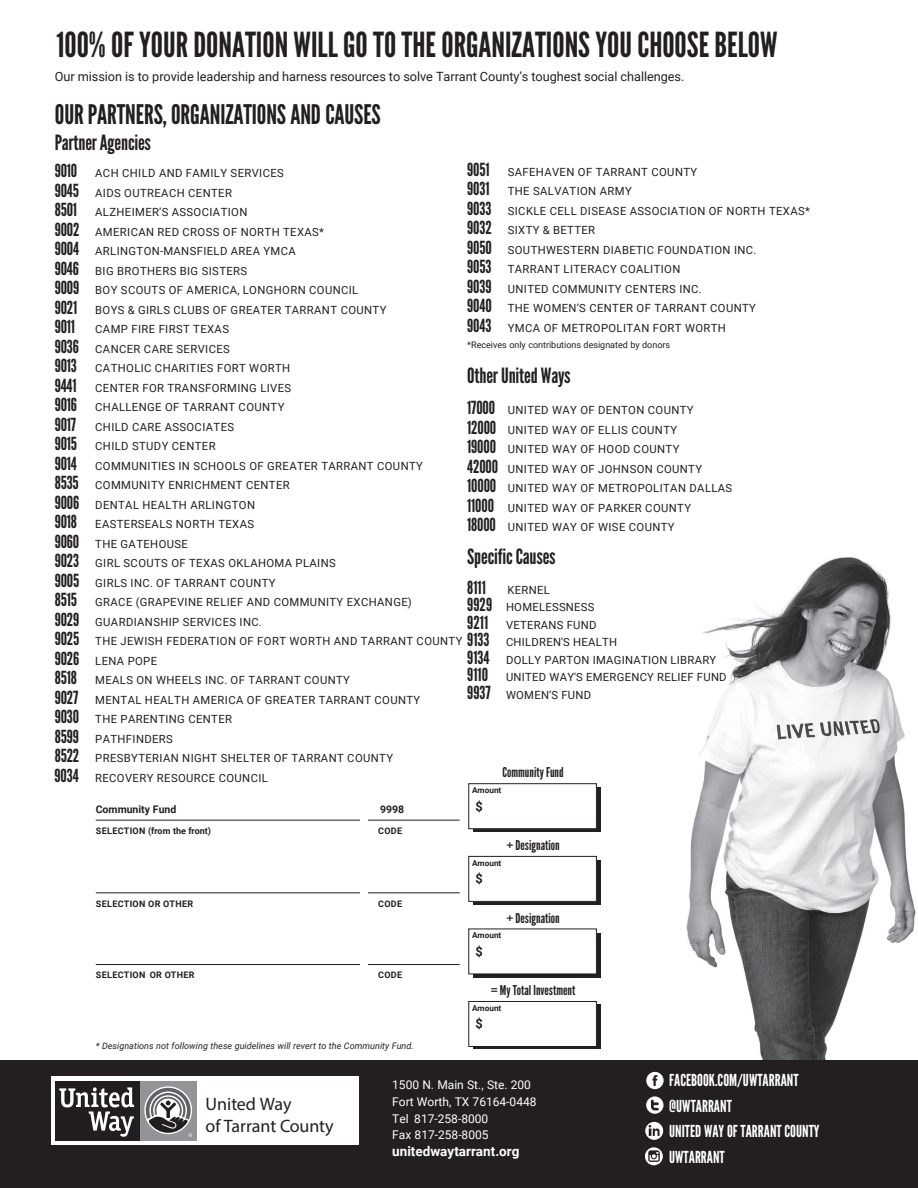
<style>
.page{position:relative;width:918px;height:1188px;background:#fff}
.page>*{position:absolute;margin:0;border:0;box-sizing:border-box;transform-origin:0 0}
.t1{font:34.5px "League Gothic";color:#231f20}
.t2{font:27px "League Gothic";letter-spacing:-.005em;color:#231f20}
.t3{font:21px "League Gothic";letter-spacing:-.01em;color:#231f20}
.t4{font:700 18px/21.6px "Meta";color:#231f20}
.t5{font:16.5px/25.5px "League Gothic";color:#fff}
.t6{font:13.5px "League Gothic";color:#231f20}
.t7{font:700 13.5px "Roboto";color:#fff}
.t8{font:12.75px "Roboto";letter-spacing:-.005em;color:#231f20}
.t9{font:700 12.75px "Roboto";color:#231f20}
.t10{font:12px/17.1px "Roboto";color:#fff}
.t11{font:11.25px/19.5px "Roboto";letter-spacing:.035em;color:#231f20}
.t12{font:700 10.5px "Roboto";color:#231f20}
.t13{font:italic 9px "Roboto";letter-spacing:.005em;color:#231f20}
.t14{font:9px "Roboto";color:#231f20}
.t15{font:700 9px "Roboto";letter-spacing:.035em;color:#231f20}
.t16{font:700 9px "Roboto";color:#231f20}
.t17{font:700 8.1px "Roboto";color:#231f20}
.s1{font-family:"League Gothic";font-size:18px}
</style>
<div class="page">
<div style="left:473px;top:787px;width:127px;height:45px;background:#231f20"></div>
<div style="left:473px;top:860px;width:127px;height:45px;background:#231f20"></div>
<div style="left:473px;top:933px;width:127px;height:45px;background:#231f20"></div>
<div style="left:473px;top:1004px;width:127px;height:45px;background:#231f20"></div>
<img style="left:686px;top:557px;width:230px;height:503px">
<div style="left:0;top:1060px;width:918px;height:128px;background:#231f20"></div>
<div style="left:51px;top:1077px;width:307px;height:68px;background:#fff"></div>
<div style="left:139px;top:1081px;width:58px;height:60px;background:#929497"></div>
<div style="left:55px;top:1081px;width:84px;height:60px;background:#221e1f"></div>
<svg style="left:144px;top:1086px;width:48px;height:48px"></svg>
<svg style="left:59px;top:1087px;width:75px;height:50px"></svg>
<svg style="left:146px;top:1088px;width:46px;height:49px"></svg>
<div style="left:469px;top:856px;width:127px;height:45px;background:#fff"></div>
<div style="left:468px;top:856px;width:129px;height:46px;border:1px solid #231f20"></div>
<div style="left:469px;top:784px;width:127px;height:45px;background:#fff"></div>
<div style="left:468px;top:783px;width:129px;height:46px;border:1px solid #231f20"></div>
<div style="left:469px;top:929px;width:127px;height:45px;background:#fff"></div>
<div style="left:469px;top:1001px;width:127px;height:45px;background:#fff"></div>
<div style="left:468px;top:1001px;width:129px;height:46px;border:1px solid #231f20"></div>
<hr style="left:96px;top:893px;width:364px;height:1px;background:#231f20">
<hr style="left:96px;top:820px;width:364px;height:1px;background:#231f20">
<hr style="left:96px;top:964px;width:364px;height:1px;background:#231f20">
<div style="left:360px;top:793px;width:8px;height:202px;background:#fff"></div>
<svg style="left:646px;top:1072px;width:18px;height:17px"></svg>
<svg style="left:646px;top:1096px;width:18px;height:18px"></svg>
<svg style="left:645px;top:1122px;width:18px;height:18px"></svg>
<svg style="left:645px;top:1147px;width:18px;height:18px"></svg>
<h1 class="t1" style="left:57px;top:25px;width:723px">100% OF YOUR DONATION WILL GO TO THE ORGANIZATIONS YOU CHOOSE BELOW</h1>
<p class="t8" style="left:55px;top:68px;width:631px">Our mission is to provide leadership and harness resources to solve Tarrant County’s toughest social challenges.</p>
<h2 class="t2" style="left:55px;top:98px;width:327px">OUR PARTNERS, ORGANIZATIONS AND CAUSES</h2>
<h3 class="t3" style="left:55px;top:130px;width:98px">Partner Agencies</h3>
<p class="t11" style="left:467px;top:162px;width:344px"><span class="s1">9051</span> SAFEHAVEN OF TARRANT COUNTY<br><span class="s1">9031</span> THE SALVATION ARMY<br><span class="s1">9033</span> SICKLE CELL DISEASE ASSOCIATION OF NORTH TEXAS* <span class="s1">9032</span> SIXTY &amp; BETTER<br><span class="s1">9050</span> SOUTHWESTERN DIABETIC FOUNDATION INC.<br><span class="s1">9053</span> TARRANT LITERACY COALITION<br><span class="s1">9039</span> UNITED COMMUNITY CENTERS INC.<br><span class="s1">9040</span> THE WOMEN’S CENTER OF TARRANT COUNTY<br><span class="s1">9043</span> YMCA OF METROPOLITAN FORT WORTH</p>
<p class="t14" style="left:467px;top:339px;width:204px">*Receives only contributions designated by donors</p>
<h3 class="t3" style="left:467px;top:363px;width:105px">Other United Ways</h3>
<p class="t11" style="left:467px;top:400px;width:266px"><span class="s1">17000</span> UNITED WAY OF DENTON COUNTY<br><span class="s1">12000</span> UNITED WAY OF ELLIS COUNTY<br><span class="s1">19000</span> UNITED WAY OF HOOD COUNTY<br><span class="s1">42000</span> UNITED WAY OF JOHNSON COUNTY <span class="s1">10000</span> UNITED WAY OF METROPOLITAN DALLAS <span class="s1">11000</span> UNITED WAY OF PARKER COUNTY<br><span class="s1">18000</span> UNITED WAY OF WISE COUNTY</p>
<h3 class="t3" style="left:467px;top:544px;width:90px">Specific Causes</h3>
<p class="t11" style="left:467px;top:598px;width:131px;line-height:17.5px"><span class="s1">9929</span> HOMELESSNESS<br><span class="s1">9211</span> VETERANS FUND</p>
<p class="t11" style="left:467px;top:651px;width:261px;line-height:17.5px"><span class="s1">9134</span> DOLLY PARTON IMAGINATION LIBRARY<br><span class="s1">9110</span> UNITED WAY'S EMERGENCY RELIEF FUND<br><span class="s1">9937</span> WOMEN’S FUND</p>
<p class="t11" style="left:55px;top:163px;width:564px"><span class="s1">9010</span> ACH CHILD AND FAMILY SERVICES<br><span class="s1">9045</span> AIDS OUTREACH CENTER<br><span class="s1">8501</span> ALZHEIMER’S ASSOCIATION<br><span class="s1">9002</span> AMERICAN RED CROSS OF NORTH TEXAS*<br><span class="s1">9004</span> ARLINGTON-MANSFIELD AREA YMCA<br><span class="s1">9046</span> BIG BROTHERS BIG SISTERS<br><span class="s1">9009</span> BOY SCOUTS OF AMERICA, LONGHORN COUNCIL<br><span class="s1">9021</span> BOYS &amp; GIRLS CLUBS OF GREATER TARRANT COUNTY<br><span class="s1">9011</span> CAMP FIRE FIRST TEXAS<br><span class="s1">9036</span> CANCER CARE SERVICES<br><span class="s1">9013</span> CATHOLIC CHARITIES FORT WORTH<br><span class="s1">9441</span> CENTER FOR TRANSFORMING LIVES<br><span class="s1">9016</span> CHALLENGE OF TARRANT COUNTY<br><span class="s1">9017</span> CHILD CARE ASSOCIATES<br><span class="s1">9015</span> CHILD STUDY CENTER<br><span class="s1">9014</span> COMMUNITIES IN SCHOOLS OF GREATER TARRANT COUNTY<br><span class="s1">8535</span> COMMUNITY ENRICHMENT CENTER<br><span class="s1">9006</span> DENTAL HEALTH ARLINGTON<br><span class="s1">9018</span> EASTERSEALS NORTH TEXAS<br><span class="s1">9060</span> THE GATEHOUSE<br><span class="s1">9023</span> GIRL SCOUTS OF TEXAS OKLAHOMA PLAINS<br><span class="s1">9005</span> GIRLS INC. OF TARRANT COUNTY<br><span class="s1">8515</span> GRACE (GRAPEVINE RELIEF AND COMMUNITY EXCHANGE)<br><span class="s1">9029</span> GUARDIANSHIP SERVICES INC.<br><span class="s1">9025</span> THE JEWISH FEDERATION OF FORT WORTH AND TARRANT COUNTY <span class="s1">9133</span> CHILDREN'S HEALTH <span class="s1">9026</span> LENA POPE<br><span class="s1">8518</span> MEALS ON WHEELS INC. OF TARRANT COUNTY<br><span class="s1">9027</span> MENTAL HEALTH AMERICA OF GREATER TARRANT COUNTY<br><span class="s1">9030</span> THE PARENTING CENTER<br><span class="s1">8599</span> PATHFINDERS<br><span class="s1">8522</span> PRESBYTERIAN NIGHT SHELTER OF TARRANT COUNTY<br><span class="s1">9034</span> RECOVERY RESOURCE COUNCIL</p>
<p class="t11" style="left:467px;top:580px;width:84px"><span class="s1">8111</span> KERNEL</p>
<p class="t6" style="left:502px;top:764px;width:63px">Community Fund</p>
<p class="t12" style="left:96px;top:802px;width:82px">Community Fund</p>
<p class="t12" style="left:380px;top:802px;width:26px">9998</p>
<p class="t16" style="left:96px;top:824px;width:117px">SELECTION (from the front)</p>
<p class="t15" style="left:378px;top:824px;width:25px">CODE</p>
<p class="t15" style="left:96px;top:897px;width:99px">SELECTION OR OTHER</p>
<p class="t15" style="left:378px;top:897px;width:25px">CODE</p>
<p class="t15" style="left:96px;top:969px;width:100px">SELECTION OR OTHER</p>
<p class="t15" style="left:378px;top:969px;width:25px">CODE</p>
<p class="t13" style="left:96px;top:1040px;width:320px">* Designations not following these guidelines will revert to the Community Fund.</p>
<p class="t17" style="left:472px;top:785px;width:31px">Amount</p>
<p class="t9" style="left:476px;top:797px;width:9px">$</p>
<p class="t6" style="left:506px;top:837px;width:55px">+ Designation</p>
<p class="t17" style="left:472px;top:857px;width:31px">Amount</p>
<p class="t9" style="left:476px;top:870px;width:9px">$</p>
<p class="t6" style="left:506px;top:910px;width:55px">+ Designation</p>
<p class="t17" style="left:472px;top:930px;width:31px">Amount</p>
<p class="t9" style="left:476px;top:942px;width:9px">$</p>
<p class="t6" style="left:491px;top:982px;width:86px">= My Total Investment</p>
<p class="t17" style="left:472px;top:1002px;width:31px">Amount</p>
<p class="t9" style="left:476px;top:1015px;width:9px">$</p>
<h3 class="t4" style="left:205px;top:1093px;width:130px">United Way<br>of Tarrant County</h3>
<p class="t10" style="left:392px;top:1076px;width:146px">1500 N. Main St., Ste. 200<br>Fort Worth, TX 76164-0448<br>Tel 817-258-8000</p>
<p class="t10" style="left:392px;top:1126px;width:98px">Fax 817-258-8005</p>
<p class="t7" style="left:392px;top:1141px;width:129px">unitedwaytarrant.org</p>
<h3 class="t5" style="left:669px;top:1068px;width:152px">FACEBOOK.COM/UWTARRANT @UWTARRANT<br>UNITED WAY OF TARRANT COUNTY<br>UWTARRANT</h3>
</div>
